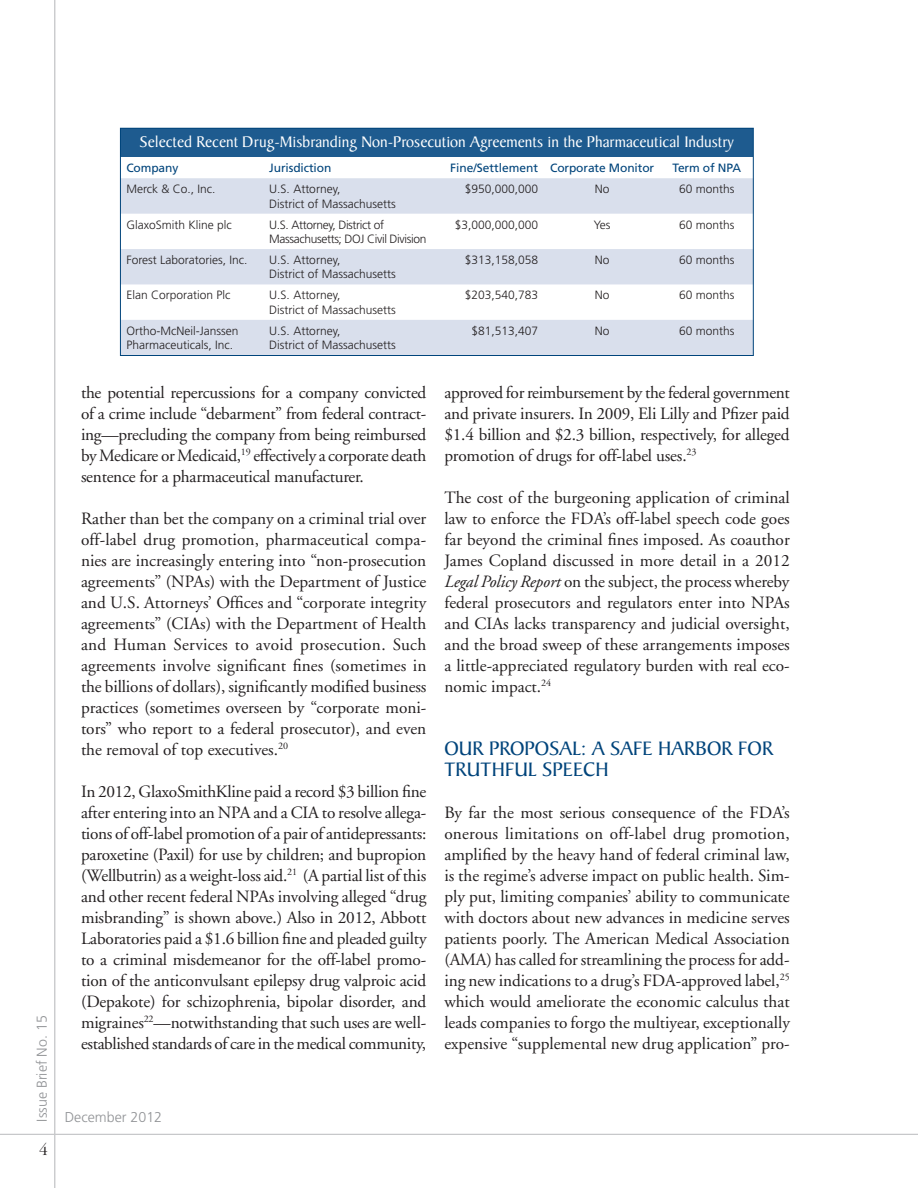
<style>
.page{position:relative;width:918px;height:1188px;background:#fff}
.page>*{position:absolute;margin:0;border:0;box-sizing:border-box;transform-origin:0 0}
.Endnote_Text{font:21px/21px "Baker Signet";color:#00447b}
.Endnote_Text-2{font:17.25px/21px "Adobe Garamond";letter-spacing:-.01em;color:#231f20;text-align:justify}
.t1{font:300 17.25px "Garamond";color:#231f20}
.t2{font:16.5px "Baker Signet";color:#fff}
.t3{font:300 14.25px "Frutiger";color:#919396}
.t4{font:300 12px/14.4px "Frutiger";color:#231f20}
.t5{font:12px "Frutiger";letter-spacing:-.01em;color:#00447b}
.t6{font:300 12px/14.4px "Frutiger";letter-spacing:-.03em;color:#231f20}
.s1{font-style:italic}
</style>
<div class="page">
<hr style="left:54px;top:0;width:1px;height:1188px;background:#c9cacc">
<hr style="left:0;top:1134px;width:918px;height:1px;background:#c7c8ca">
<svg style="left:122px;top:178px;width:630px;height:176px;fill:#d9dfec"></svg>
<div style="left:120px;top:128px;width:633px;height:29px;background:#1e5b8f"></div>
<div style="left:120px;top:128px;width:634px;height:228px;border:1px solid #00447b"></div>
<p class="t3" style="left:34px;top:1122px;width:108px;rotate:-90deg">Issue Brief No. 15</p>
<p class="t1" style="left:39px;top:1140px;width:10px">4</p>
<p class="t2" style="left:140px;top:133px;width:595px">Selected Recent Drug-Misbranding Non-Prosecution Agreements in the Pharmaceutical Industry</p>
<p class="t5" style="left:126px;top:161px;width:53px">Company</p>
<p class="t5" style="left:269px;top:161px;width:64px">Jurisdiction</p>
<p class="t5" style="left:450px;top:161px;width:90px">Fine/Settlement</p>
<p class="t5" style="left:550px;top:161px;width:106px">Corporate Monitor</p>
<p class="t5" style="left:672px;top:161px;width:70px">Term of NPA</p>
<p class="t4" style="left:126px;top:182px;width:91px">Merck &amp; Co., Inc.</p>
<p class="t4" style="left:269px;top:182px;width:73px">U.S. Attorney,</p>
<p class="t4" style="left:269px;top:197px;width:128px">District of Massachusetts</p>
<p class="t4" style="left:465px;top:182px;width:75px">$950,000,000</p>
<p class="t4" style="left:595px;top:182px;width:16px">No</p>
<p class="t4" style="left:679px;top:182px;width:57px">60 months</p>
<p class="t4" style="left:126px;top:218px;width:107px">GlaxoSmith Kline plc</p>
<p class="t6" style="left:269px;top:218px;width:159px">U.S. Attorney, District of<br>Massachusetts; DOJ Civil Division</p>
<p class="t4" style="left:455px;top:218px;width:85px">$3,000,000,000</p>
<p class="t4" style="left:594px;top:218px;width:18px">Yes</p>
<p class="t4" style="left:679px;top:218px;width:57px">60 months</p>
<p class="t4" style="left:126px;top:253px;width:123px">Forest Laboratories, Inc.</p>
<p class="t4" style="left:269px;top:253px;width:73px">U.S. Attorney,</p>
<p class="t4" style="left:269px;top:267px;width:128px">District of Massachusetts</p>
<p class="t4" style="left:465px;top:253px;width:75px">$313,158,058</p>
<p class="t4" style="left:595px;top:253px;width:16px">No</p>
<p class="t4" style="left:679px;top:253px;width:57px">60 months</p>
<p class="t4" style="left:126px;top:288px;width:106px">Elan Corporation Plc</p>
<p class="t4" style="left:269px;top:288px;width:73px">U.S. Attorney,</p>
<p class="t4" style="left:269px;top:303px;width:128px">District of Massachusetts</p>
<p class="t4" style="left:465px;top:288px;width:75px">$203,540,783</p>
<p class="t4" style="left:595px;top:288px;width:16px">No</p>
<p class="t4" style="left:679px;top:288px;width:57px">60 months</p>
<p class="t4" style="left:126px;top:324px;width:113px">Ortho-McNeil-Janssen<br>Pharmaceuticals, Inc.</p>
<p class="t4" style="left:269px;top:324px;width:73px">U.S. Attorney,</p>
<p class="t4" style="left:269px;top:338px;width:128px">District of Massachusetts</p>
<p class="t4" style="left:471px;top:324px;width:68px">$81,513,407</p>
<p class="t4" style="left:595px;top:324px;width:16px">No</p>
<p class="t4" style="left:679px;top:324px;width:57px">60 months</p>
<p class="Endnote_Text-2" style="left:81px;top:382px;width:347px">the potential repercussions for a company convicted of a crime include “debarment” from federal contract&shy;ing—precluding the company from being reimbursed by Medicare or Medicaid,<sup>19</sup> effectively a corporate death sentence for a pharmaceutical manufacturer.</p>
<p class="Endnote_Text-2" style="left:81px;top:508px;width:347px">Rather than bet the company on a criminal trial over off-label drug promotion, pharmaceutical compa&shy;nies are increasingly entering into “non-prosecution agreements” (NPAs) with the Department of Justice and U.S. Attorneys’ Offices and “corporate integrity agreements” (CIAs) with the Department of Health and Human Services to avoid prosecution. Such agreements involve significant fines (sometimes in the billions of dollars), significantly modified business practices (sometimes overseen by “corporate moni&shy;tors” who report to a federal prosecutor), and even the removal of top executives.<sup>20</sup></p>
<p class="Endnote_Text-2" style="left:81px;top:781px;width:347px">In 2012, GlaxoSmithKline paid a record $3 billion fine after entering into an NPA and a CIA to resolve allega&shy;tions of off-label promotion of a pair of antidepressants: paroxetine (Paxil) for use by children; and bupropion (Wellbutrin) as a weight-loss aid.<sup>21</sup> (A partial list of this and other recent federal NPAs involving alleged “drug misbranding” is shown above.) Also in 2012, Abbott Laboratories paid a $1.6 billion fine and pleaded guilty to a criminal misdemeanor for the off-label promo&shy;tion of the anticonvulsant epilepsy drug valproic acid (Depakote) for schizophrenia, bipolar disorder, and migraines<sup>22</sup>—notwithstanding that such uses are well&shy;established standards of care in the medical community,</p>
<p class="Endnote_Text-2" style="left:444px;top:382px;width:347px">approved for reimbursement by the federal government and private insurers. In 2009, Eli Lilly and Pfizer paid $1.4 billion and $2.3 billion, respectively, for alleged promotion of drugs for off-label uses.<sup>23</sup></p>
<p class="Endnote_Text-2" style="left:444px;top:487px;width:347px">The cost of the burgeoning application of criminal law to enforce the FDA’s off-label speech code goes far beyond the criminal fines imposed. As coauthor James Copland discussed in more detail in a 2012<br><span class="s1">Legal Policy Report</span> on the subject, the process whereby federal prosecutors and regulators enter into NPAs and CIAs lacks transparency and judicial oversight, and the broad sweep of these arrangements imposes a little-appreciated regulatory burden with real eco&shy;nomic impact.<sup>24</sup></p>
<p class="Endnote_Text" style="left:444px;top:739px;width:330px">OUR PROPOSAL: A SAFE HARBOR FOR<br>TRUTHFUL SPEECH</p>
<p class="Endnote_Text-2" style="left:444px;top:802px;width:347px">By far the most serious consequence of the FDA’s onerous limitations on off-label drug promotion, amplified by the heavy hand of federal criminal law, is the regime’s adverse impact on public health. Sim&shy;ply put, limiting companies’ ability to communicate with doctors about new advances in medicine serves patients poorly. The American Medical Association (AMA) has called for streamlining the process for add&shy;ing new indications to a drug’s FDA-approved label,<sup>25 </sup>which would ameliorate the economic calculus that leads companies to forgo the multiyear, exceptionally expensive “supplemental new drug application” pro-</p>
<p class="t3" style="left:65px;top:1109px;width:99px">December 2012</p>
</div>
